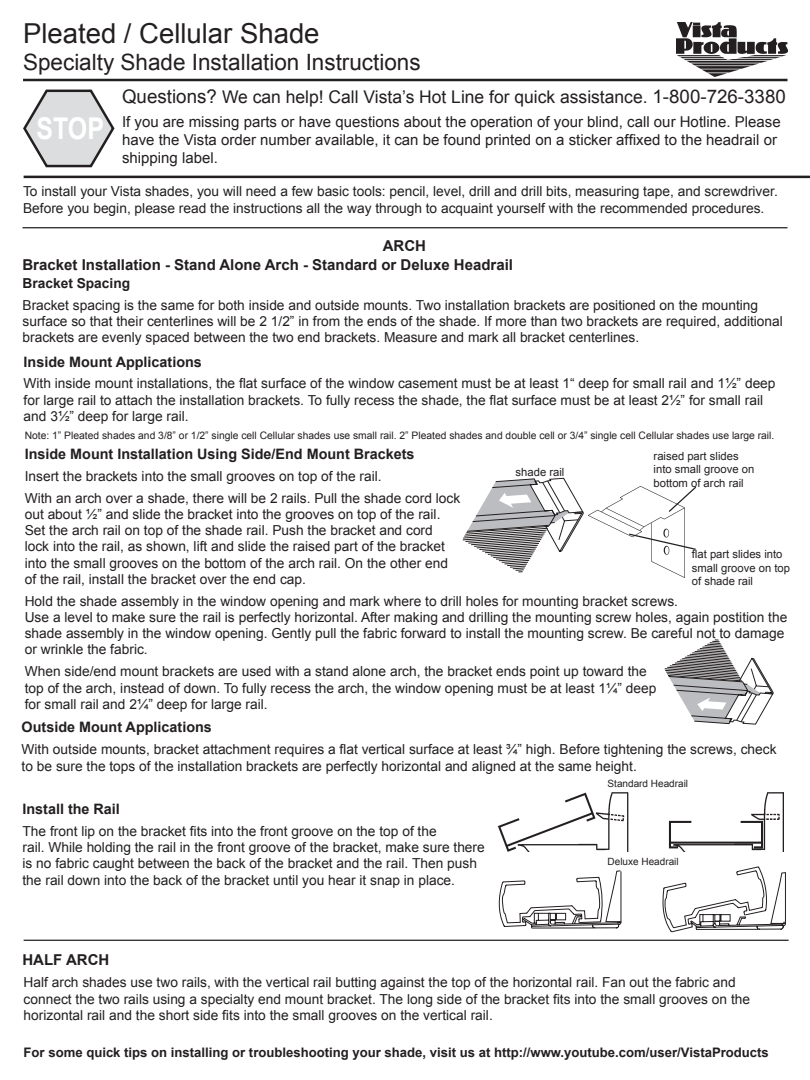
<style>
.page{position:relative;width:810px;height:1080px;background:#fff}
.page>*{position:absolute;margin:0;border:0;box-sizing:border-box;transform-origin:0 0}
.t1{font:700 30px "Arial";color:#fff;scale:.83 1}
.t2{font:27.5px "Arial";color:#231f20}
.t3{font:22.5px "Arial";color:#231f20}
.t4{font:17.5px "Arial";color:#231f20}
.t5{font:15px/18px "Arial";color:#231f20}
.t6{font:700 15px "Arial";color:#231f20}
.t7{font:700 14.38px "Arial";color:#231f20}
.t8{font:13.75px/16.2px "Arial";color:#231f20}
.t9{font:700 13.75px "Arial";color:#231f20}
.t10{font:700 13.12px "Arial";color:#231f20}
.t11{font:11.25px/13.5px "Arial";color:#231f20}
.t12{font:10.25px "Arial";color:#231f20}
.t13{font:10px "Arial";color:#231f20}
.s1{font-size:18.75px}
</style>
<div class="page">
<img style="left:676px;top:23px;width:112px;height:53px">
<hr style="left:23px;top:79px;width:764px;height:2px;background:#231f20">
<svg style="left:23px;top:89px;width:92px;height:79px"></svg>
<hr style="left:24px;top:176px;width:786px;height:2px;background:#231f20">
<hr style="left:22px;top:227px;width:766px;height:1px;background:#231f20">
<svg style="left:664px;top:639px;width:110px;height:86px"></svg>
<svg style="left:498px;top:866px;width:288px;height:67px"></svg>
<img style="left:498px;top:792px;width:285px;height:59px">
<div style="left:455px;top:794px;width:58px;height:26px;background:#fff"></div>
<div style="left:712px;top:786px;width:52px;height:25px;background:#fff"></div>
<svg style="left:462px;top:477px;width:122px;height:96px"></svg>
<img style="left:588px;top:487px;width:97px;height:90px">
<svg style="left:667px;top:486px;width:30px;height:27px"></svg>
<svg style="left:628px;top:533px;width:68px;height:18px"></svg>
<hr style="left:24px;top:940px;width:765px;height:1px;background:#231f20">
<p class="t2" style="left:23px;top:15px;width:298px">Pleated / Cellular Shade</p>
<p class="t3" style="left:23px;top:47px;width:399px">Specialty Shade Installation Instructions</p>
<p class="t4" style="left:122px;top:86px;width:665px"><span class="s1">Questions?</span> We can help! Call Vista’s Hot Line for quick assistance. <span class="s1">1-800-726-3380</span></p>
<p class="t5" style="left:122px;top:113px;width:660px">If you are missing parts or have questions about the operation of your blind, call our Hotline. Please have the Vista order number available, it can be found printed on a sticker affixed to the headrail or shipping label.</p>
<p class="t8" style="left:23px;top:184px;width:756px">To install your Vista shades, you will need a few basic tools: pencil, level, drill and drill bits, measuring tape, and screwdriver.</p>
<p class="t8" style="left:23px;top:200px;width:743px">Before you begin, please read the instructions all the way through to acquaint yourself with the recommended procedures.</p>
<p class="t6" style="left:383px;top:236px;width:45px">ARCH</p>
<p class="t6" style="left:22px;top:255px;width:492px">Bracket Installation - Stand Alone Arch - Standard or Deluxe Headrail</p>
<p class="t9" style="left:23px;top:274px;width:109px">Bracket Spacing</p>
<p class="t8" style="left:23px;top:297px;width:762px">Bracket spacing is the same for both inside and outside mounts. Two installation brackets are positioned on the mounting surface so that their centerlines will be 2 1/2” in from the ends of the shade. If more than two brackets are required, additional brackets are evenly spaced between the two end brackets. Measure and mark all bracket centerlines.</p>
<p class="t7" style="left:24px;top:352px;width:180px">Inside Mount Applications</p>
<p class="t8" style="left:24px;top:376px;width:754px">With inside mount installations, the flat surface of the window casement must be at least 1“ deep for small rail and 1½” deep for large rail to attach the installation brackets. To fully recess the shade, the flat surface must be at least 2½” for small rail and 3½” deep for large rail.</p>
<p class="t1" style="left:36px;top:109px;width:83px">STOP</p>
<p class="t12" style="left:25px;top:428px;width:751px">Note: 1” Pleated shades and 3/8” or 1/2” single cell Cellular shades use small rail. 2” Pleated shades and double cell or 3/4” single cell Cellular shades use large rail.</p>
<p class="t7" style="left:25px;top:444px;width:391px">Inside Mount Installation Using Side/End Mount Brackets</p>
<p class="t8" style="left:25px;top:468px;width:358px">Insert the brackets into the small grooves on top of the rail.</p>
<p class="t8" style="left:25px;top:490px;width:437px">With an arch over a shade, there will be 2 rails. Pull the shade cord lock</p>
<p class="t8" style="left:25px;top:506px;width:417px">out about ½” and slide the bracket into the grooves on top of the rail.</p>
<p class="t8" style="left:25px;top:522px;width:410px">Set the arch rail on top of the shade rail. Push the bracket and cord</p>
<p class="t8" style="left:25px;top:539px;width:422px">lock into the rail, as shown, lift and slide the raised part of the bracket</p>
<p class="t8" style="left:25px;top:555px;width:425px">into the small grooves on the bottom of the arch rail. On the other end</p>
<p class="t8" style="left:25px;top:571px;width:283px">of the rail, install the bracket over the end cap.</p>
<p class="t8" style="left:25px;top:593px;width:655px">Hold the shade assembly in the window opening and mark where to drill holes for mounting bracket screws.</p>
<p class="t8" style="left:25px;top:609px;width:764px">Use a level to make sure the rail is perfectly horizontal. After making and drilling the mounting screw holes, again postition the shade assembly in the window opening. Gently pull the fabric forward to install the mounting screw. Be careful not to damage or wrinkle the fabric.</p>
<p class="t8" style="left:25px;top:664px;width:624px">When side/end mount brackets are used with a stand alone arch, the bracket ends point up toward the</p>
<p class="t8" style="left:25px;top:680px;width:633px">top of the arch, instead of down. To fully recess the arch, the window opening must be at least 1¼” deep</p>
<p class="t8" style="left:25px;top:696px;width:245px">for small rail and 2¼” deep for large rail.</p>
<p class="t11" style="left:654px;top:449px;width:87px">raised part slides</p>
<p class="t11" style="left:654px;top:463px;width:102px">into small groove on bottom of arch rail</p>
<p class="t11" style="left:516px;top:465px;width:50px">shade rail</p>
<p class="t11" style="left:692px;top:548px;width:100px">flat part slides into small groove on top</p>
<p class="t11" style="left:692px;top:575px;width:63px">of shade rail</p>
<p class="t7" style="left:22px;top:718px;width:192px">Outside Mount Applications</p>
<p class="t8" style="left:22px;top:741px;width:757px">With outside mounts, bracket attachment requires a flat vertical surface at least ¾” high. Before tightening the screws, check to be sure the tops of the installation brackets are perfectly horizontal and aligned at the same height.</p>
<p class="t7" style="left:22px;top:799px;width:99px">Install the Rail</p>
<p class="t8" style="left:22px;top:823px;width:416px">The front lip on the bracket fits into the front groove on the top of the</p>
<p class="t8" style="left:22px;top:839px;width:464px">rail. While holding the rail in the front groove of the bracket, make sure there is no fabric caught between the back of the bracket and the rail. Then push the rail down into the back of the bracket until you hear it snap in place.</p>
<p class="t13" style="left:608px;top:777px;width:82px">Standard Headrail</p>
<p class="t13" style="left:608px;top:855px;width:73px">Deluxe Headrail</p>
<p class="t6" style="left:22px;top:950px;width:88px">HALF ARCH</p>
<p class="t8" style="left:24px;top:975px;width:714px">Half arch shades use two rails, with the vertical rail butting against the top of the horizontal rail. Fan out the fabric and</p>
<p class="t8" style="left:24px;top:991px;width:728px">connect the two rails using a specialty end mount bracket. The long side of the bracket fits into the small grooves on the</p>
<p class="t8" style="left:24px;top:1007px;width:471px">horizontal rail and the short side fits into the small grooves on the vertical rail.</p>
<p class="t10" style="left:24px;top:1044px;width:747px">For some quick tips on installing or troubleshooting your shade, visit us at http://www.youtube.com/user/VistaProducts</p>
</div>
